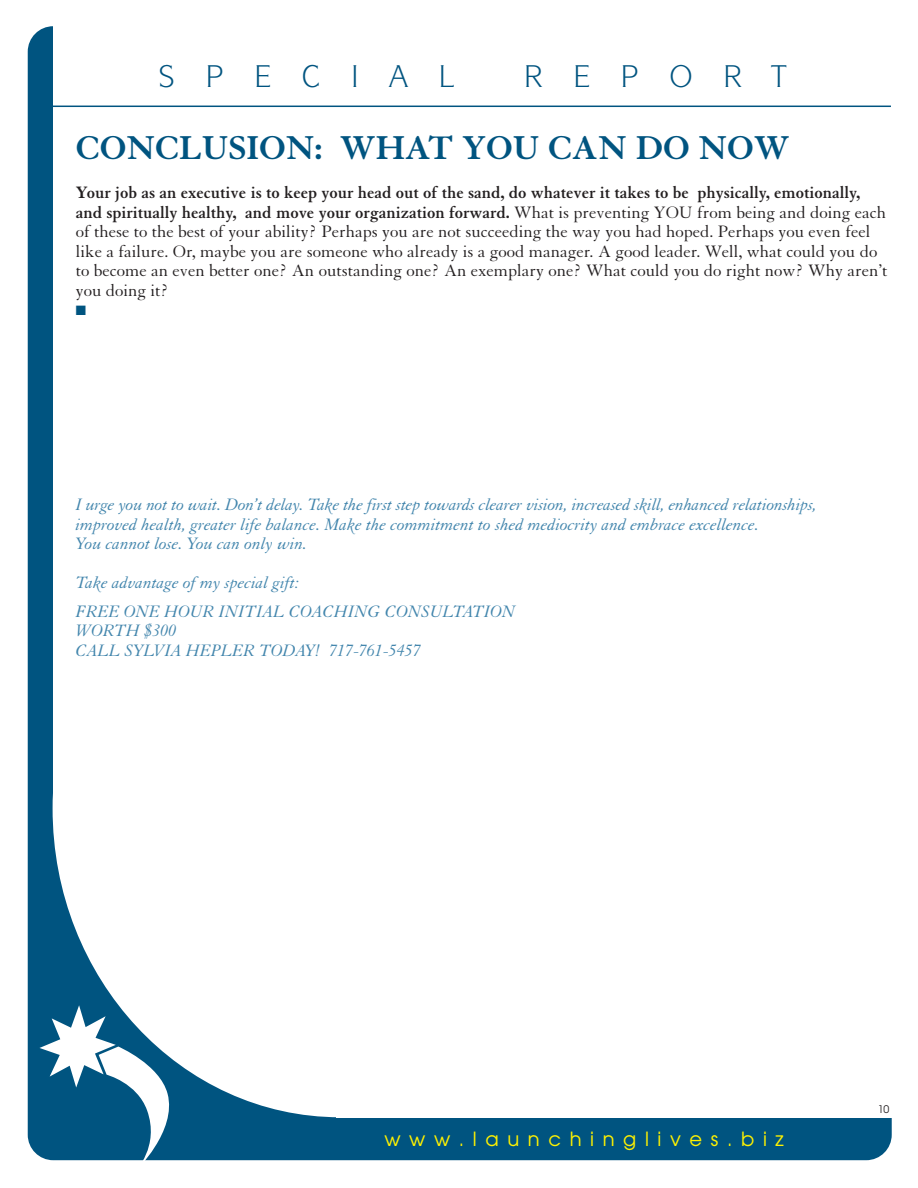
<style>
.page{position:relative;width:918px;height:1188px;background:#fff}
.page>*{position:absolute;margin:0;border:0;box-sizing:border-box;transform-origin:0 0}
.t1{font:700 36px "Granjon";color:#005480}
.t2{font:19.5px "Avant Garde";letter-spacing:.445em;color:#fff200}
.t3{font:18px/19.5px "Granjon";color:#231f20}
.t4{font:italic 18px/19.5px "Granjon";color:#4386ad}
.t5{font:13.5px "Zapf Dingbats";color:#005480}
.t6{font:10.5px "Avant Garde";color:#231f20}
.s1{font-weight:700}
</style>
<div class="page">
<div style="left:28px;top:26px;width:864px;height:1134px;background:#005480;border-radius:26px"></div>
<div style="left:53px;top:500px;width:574px;height:617px;background:#fff;border-radius:50%"></div>
<div style="left:53px;top:5px;width:865px;height:808px;background:#fff"></div>
<div style="left:337px;top:735px;width:581px;height:382px;background:#fff"></div>
<svg style="left:40px;top:1005px;width:129px;height:156px"></svg>
<hr style="left:47px;top:106px;width:844px;height:1px;background:#005480">
<h1 class="t1" style="left:76px;top:135px;width:716px">CONCLUSION: WHAT YOU CAN DO NOW</h1>
<p class="t3" style="left:76px;top:185px;width:813px"><span class="s1">Your job as an executive is to keep your head out of the sand, do whatever it takes to be physically, emotionally, and spiritually healthy, and move your organization forward.</span> What is preventing YOU from being and doing each of these to the best of your ability? Perhaps you are not succeeding the way you had hoped. Perhaps you even feel like a failure. Or, maybe you are someone who already is a good manager. A good leader. Well, what could you do to become an even better one? An outstanding one? An exemplary one? What could you do right now? Why aren’t you doing it?</p>
<p class="t5" style="left:76px;top:304px;width:12px">■</p>
<p class="t4" style="left:76px;top:497px;width:743px">I urge you not to wait. Don’t delay. Take the first step towards clearer vision, increased skill, enhanced relationships, improved health, greater life balance. Make the commitment to shed mediocrity and embrace excellence.<br>You cannot lose. You can only win.</p>
<p class="t4" style="left:76px;top:570px;width:441px;line-height:28.5px">Take advantage of my special gift:<br>FREE ONE HOUR INITIAL COACHING CONSULTATION</p>
<p class="t4" style="left:76px;top:623px;width:347px">WORTH $300<br>CALL SYLVIA HEPLER TODAY! 717-761-5457</p>
<p class="t2" style="left:384px;top:1131px;width:401px">www.launchinglives.biz</p>
<p class="t6" style="left:878px;top:1106px;width:13px">10</p>
</div>
